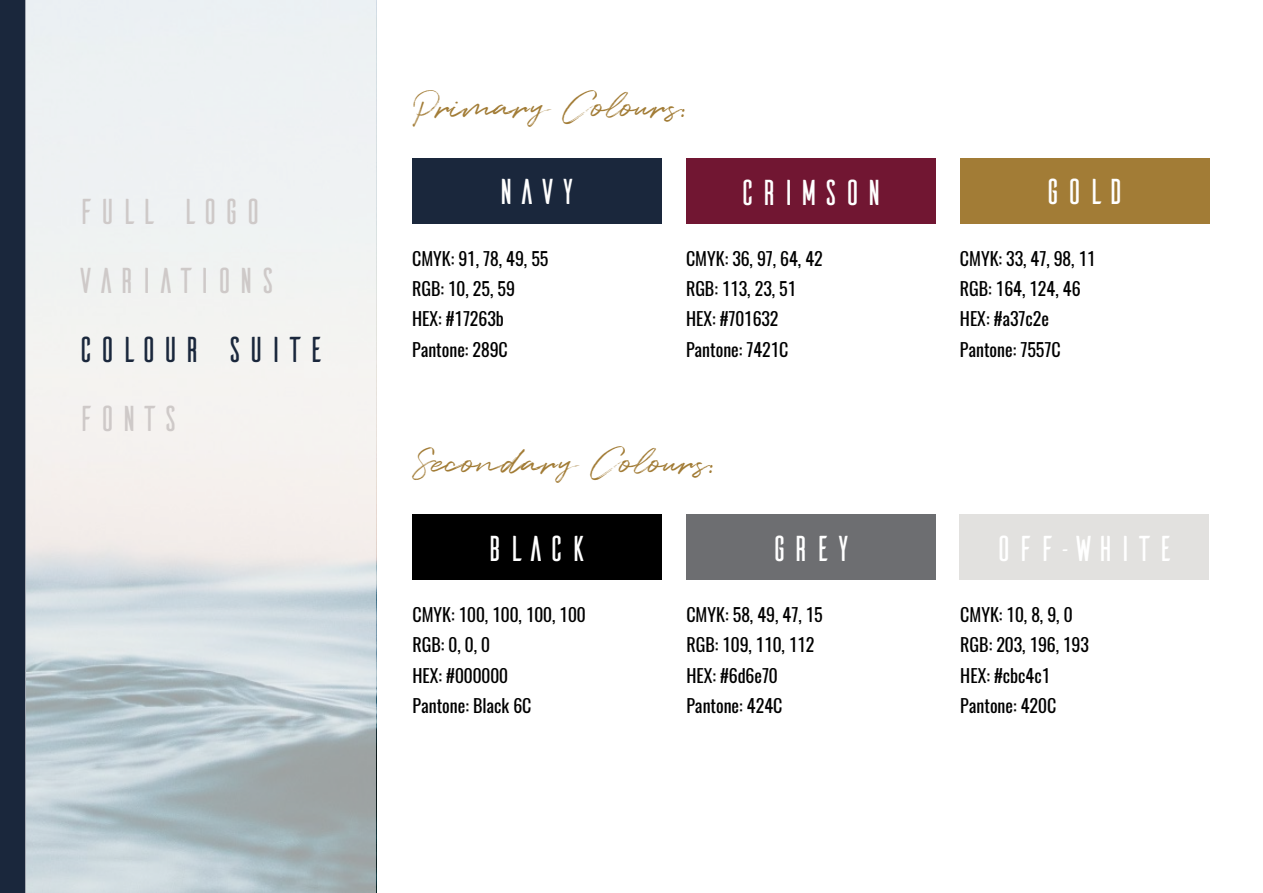
<style>
.page{position:relative;width:1263px;height:893px;background:#fff}
.page>*{position:absolute;margin:0;border:0;box-sizing:border-box;transform-origin:0 0}
.t1{font:36px "Ailerons";color:#fff}
.t2{font:36px "Quentin";color:#a27c36}
.t3{font:36px/68.7px "Ailerons";color:#cec9c8}
.t4{font:36px "Ailerons";color:#1a273c}
.t5{font:18px/30.2px "Oswald";color:#000}
</style>
<div class="page">
<div style="left:0;top:0;width:26px;height:893px;background:#1a273c"></div>
<svg style="left:26px;top:0;width:350px;height:893px;fill:#edf0ef"></svg>
<div style="left:412px;top:158px;width:249px;height:66px;background:#1a273c"></div>
<div style="left:686px;top:158px;width:249px;height:66px;background:#711632"></div>
<div style="left:960px;top:158px;width:249px;height:66px;background:#a27c36"></div>
<div style="left:412px;top:514px;width:249px;height:66px;background:#000"></div>
<div style="left:686px;top:514px;width:249px;height:66px;background:#6d6e71"></div>
<div style="left:960px;top:514px;width:249px;height:66px;background:#e2e1df"></div>
<h1 class="t3" style="left:75px;top:178px;width:205px">FULL LOGO<br>VARIATIONS</h1>
<h1 class="t4" style="left:75px;top:332px;width:253px">COLOUR SUITE</h1>
<h1 class="t3" style="left:75px;top:384px;width:108px">FONTS</h1>
<h1 class="t2" style="left:412px;top:83px;width:274px">Primary Colours:</h1>
<h1 class="t1" style="left:495px;top:174px;width:84px">NAVY</h1>
<h1 class="t1" style="left:737px;top:175px;width:150px">CRIMSON</h1>
<h1 class="t1" style="left:1042px;top:174px;width:86px">GOLD</h1>
<p class="t5" style="left:412px;top:244px;width:138px">CMYK: 91, 78, 49, 55<br>RGB: 10, 25, 59<br>HEX: #17263b<br>Pantone: 289C</p>
<p class="t5" style="left:686px;top:244px;width:138px">CMYK: 36, 97, 64, 42<br>RGB: 113, 23, 51<br>HEX: #701632<br>Pantone: 7421C</p>
<p class="t5" style="left:960px;top:244px;width:137px">CMYK: 33, 47, 98, 11<br>RGB: 164, 124, 46<br>HEX: #a37c2e<br>Pantone: 7557C</p>
<h1 class="t2" style="left:412px;top:439px;width:303px">Secondary Colours:</h1>
<h1 class="t1" style="left:484px;top:531px;width:106px">BLACK</h1>
<h1 class="t1" style="left:769px;top:531px;width:86px">GREY</h1>
<h1 class="t1" style="left:993px;top:531px;width:184px">OFF-WHITE</h1>
<p class="t5" style="left:412px;top:600px;width:175px">CMYK: 100, 100, 100, 100<br>RGB: 0, 0, 0<br>HEX: #000000<br>Pantone: Black 6C</p>
<p class="t5" style="left:686px;top:600px;width:138px">CMYK: 58, 49, 47, 15<br>RGB: 109, 110, 112<br>HEX: #6d6e70<br>Pantone: 424C</p>
<p class="t5" style="left:960px;top:600px;width:130px">CMYK: 10, 8, 9, 0<br>RGB: 203, 196, 193<br>HEX: #cbc4c1<br>Pantone: 420C</p>
</div>
